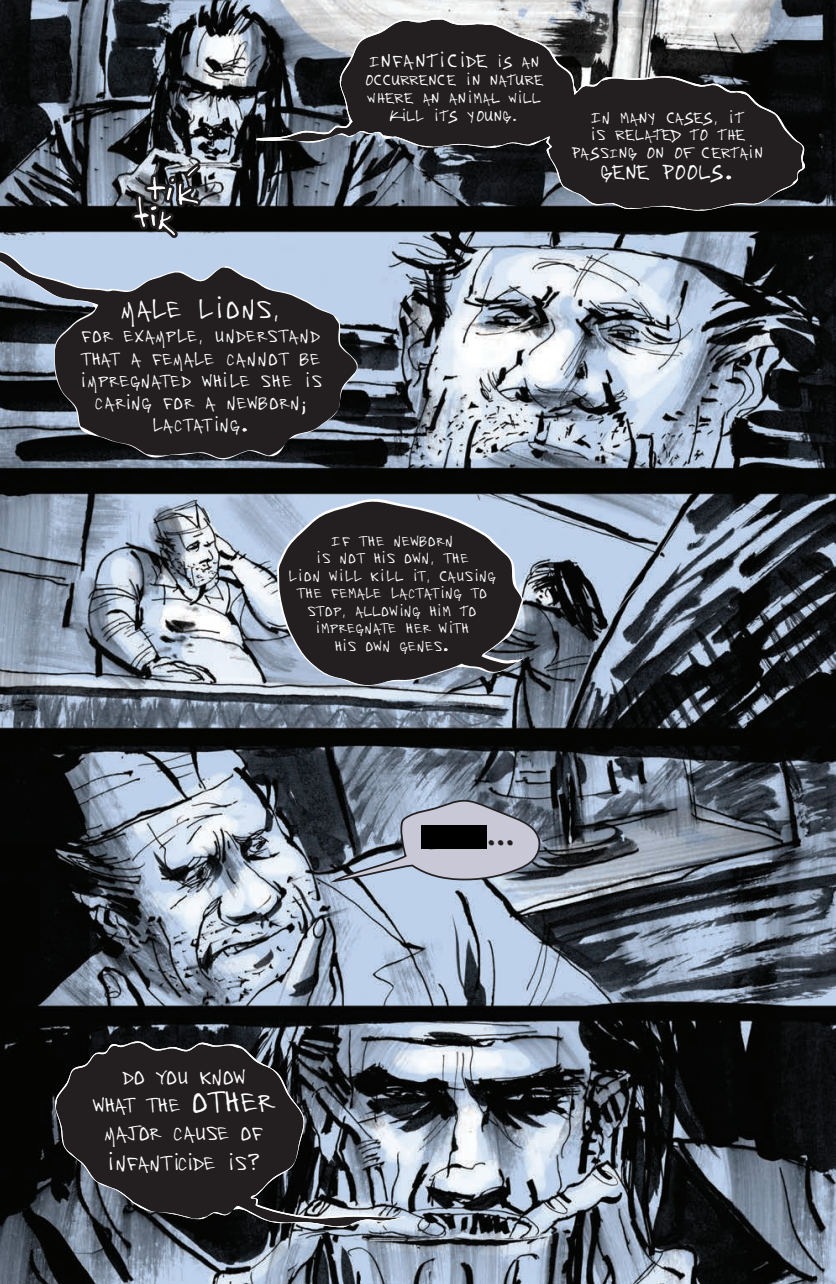
<style>
.page{position:relative;width:836px;height:1284px;background:#fff}
.page>*{position:absolute;margin:0;border:0;box-sizing:border-box;transform-origin:0 0}
.t1{font:22.22px "Indelible Brahm";letter-spacing:.1em;color:#fff}
.t2{font:17.5px "Indelible Brahm";letter-spacing:.1em;color:#fff}
.t3{font:17.32px/27.8px "Indelible Brahm";letter-spacing:.05em;color:#fff;text-align:center}
.t4{font:15.75px "Indelible Brahm";letter-spacing:.12em;color:#fff}
.t5{font:15.05px/22.2px "Indelible Brahm";letter-spacing:.1em;color:#fff;text-align:center}
.t6{font:13.12px/17.5px "Indelible Brahm";letter-spacing:.1em;color:#fff;text-align:center}
.t7{font:12.6px/18px "Indelible Brahm";letter-spacing:.1em;color:#fff;text-align:center}
.t8{font:12.25px/17.5px "Indelible Brahm";letter-spacing:.1em;color:#fff;text-align:center}
.s1{font-size:12.6px}
.s2{font-size:15.75px}
.s3{font-family:"Citizen Victorie";font-size:12.08px}
.s4{font-size:14px}
.s5{font-size:25.55px}
.s6{font-size:18.55px}
.s7{font-size:23.1px}
</style>
<div class="page">
<img style="left:0;top:0;width:835px;height:1283px">
<svg style="left:0;top:249px;width:359px;height:212px;background:#474a51"></svg>
<svg style="left:256px;top:17px;width:550px;height:194px;background:#3e3e42"></svg>
<svg style="left:277px;top:499px;width:246px;height:187px;background:#46464c"></svg>
<svg style="left:328px;top:798px;width:212px;height:307px;background:#8c97a7"></svg>
<svg style="left:53px;top:1041px;width:353px;height:186px;background:#3c3e42"></svg>
<svg style="left:131px;top:163px;width:70px;height:75px;background:#56595d"></svg>
<svg style="left:725px;top:175px;width:6px;height:5px"></svg>
<svg style="left:242px;top:427px;width:5px;height:5px"></svg>
<svg style="left:443px;top:647px;width:5px;height:4px"></svg>
<img style="left:421px;top:825px;width:65px;height:23px">
<p class="t4" style="left:369px;top:51px;width:171px">INFANTICIDE <span class="s1">IS AN</span></p>
<p class="t7" style="left:365px;top:72px;width:179px">OCCURRENCE IN NATURE<br>WHERE AN ANIMAL WILL<br>K ILL ITS YOUNG.</p>
<p class="t6" style="left:571px;top:110px;width:192px"><span class="s2">I</span>N MANY CASES, IT<br>IS RELATED TO THE<br>PASSING ON OF CERTAIN</p>
<p class="t2" style="left:601px;top:161px;width:134px">GENE POOLS.</p>
<p class="t1" style="left:122px;top:295px;width:159px">MALE LIONS,</p>
<p class="t5" style="left:80px;top:327px;width:243px">FOR EXAMPLE, UNDERSTAND<br>THAT A FEMALE CANNOT BE<br>IMPREGNATED WHILE SHE IS<br>CARING FOR A NEWBORN<span class="s3">;<br></span>LACTATING.</p>
<p class="t8" style="left:289px;top:533px;width:208px"><span class="s4">I</span>F THE NEWBORN<br>IS NOT HIS OWN, THE<br>LION WILL KILL IT, CAUSING<br>THE FEMALE LACTATING TO<br>STOP, ALLOWING HIM TO<br>IMPREGNATE HER WITH<br>HIS OWN GENES.</p>
<p class="t3" style="left:94px;top:1065px;width:181px">DO YOU KNOW<br>WHAT THE <span class="s5">OTHER<br></span>MAJOR CAUSE OF</p>
<p class="t3" style="left:106px;top:1150px;width:156px"><span class="s6">I</span>NFANTICIDE IS<span class="s7">?</span></p>
</div>
